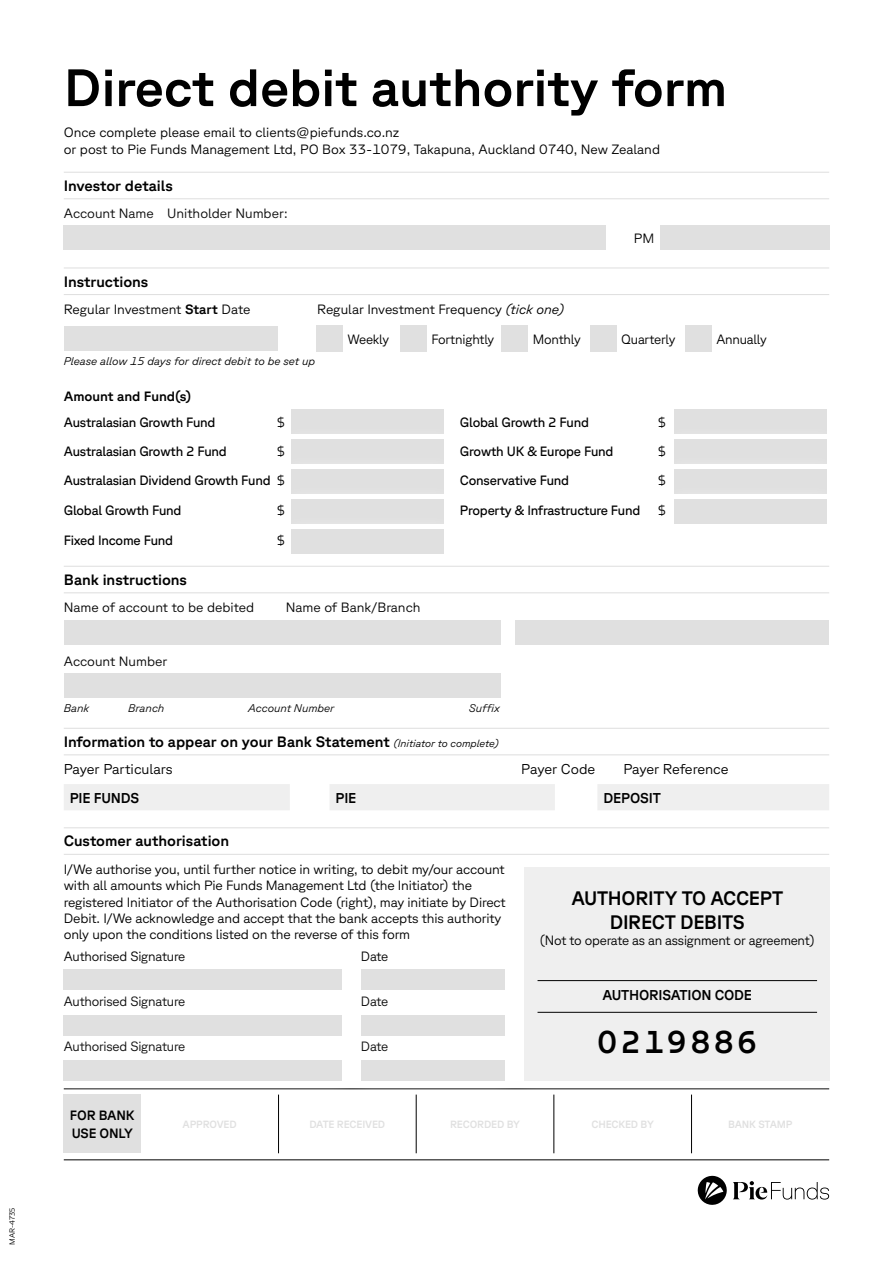
<style>
.page{position:relative;width:893px;height:1263px;background:#fff}
.page>*{position:absolute;margin:0;border:0;box-sizing:border-box;transform-origin:0 0}
.t1{font:500 52.5px "GT Planar";color:#000}
.t2{font:500 31.5px "GT Planar";letter-spacing:.125em;color:#000}
.t3{font:500 19.5px/24px "GT Planar";letter-spacing:-.015em;color:#000;text-align:center}
.t4{font:500 15px "GT Planar";color:#000}
.t5{font:300 14.25px "GT Planar";letter-spacing:-.005em;color:#000}
.t6{font:500 14.25px "GT Planar";letter-spacing:-.015em;color:#000}
.t7{font:300 13.5px/16.2px "GT Planar";letter-spacing:-.01em;color:#000}
.t8{font:13.5px "GT Planar";letter-spacing:-.015em;color:#000}
.t9{font:500 13.5px/18px "GT Planar";letter-spacing:-.01em;color:#000}
.t10{font:300 11.25px "GT Planar Italic 15";color:#000}
.t11{font:500 10.5px "GT Planar";letter-spacing:-.02em;color:#e0e0e0}
.t12{font:300 7.5px "GT Planar";color:#000}
.s1{font-weight:500}
.s2{font-family:"GT Planar Italic 15"}
.s3{font-weight:300}
.s4{font-family:"GT Planar Italic 15";font-weight:300;font-size:10.5px}
</style>
<div class="page">
<svg style="left:698px;top:1176px;width:29px;height:29px"></svg>
<svg style="left:733px;top:1181px;width:96px;height:18px"></svg>
<hr style="left:64px;top:172px;width:765px;height:1px;background:#e0e0e0">
<hr style="left:64px;top:198px;width:765px;height:1px;background:#e0e0e0">
<hr style="left:64px;top:267px;width:765px;height:1px;background:#e0e0e0">
<hr style="left:64px;top:294px;width:765px;height:1px;background:#e0e0e0">
<hr style="left:64px;top:566px;width:765px;height:1px;background:#e0e0e0">
<hr style="left:64px;top:592px;width:765px;height:1px;background:#e0e0e0">
<hr style="left:64px;top:728px;width:765px;height:1px;background:#e0e0e0">
<hr style="left:64px;top:754px;width:765px;height:1px;background:#e0e0e0">
<hr style="left:64px;top:827px;width:765px;height:1px;background:#e0e0e0">
<hr style="left:64px;top:854px;width:765px;height:1px;background:#e0e0e0">
<svg style="left:64px;top:784px;width:765px;height:26px"></svg>
<hr style="left:64px;top:1159px;width:765px;height:1px;background:#000">
<div style="left:509px;top:851px;width:336px;height:245px;background:#fff"></div>
<div style="left:525px;top:867px;width:305px;height:213px;background:#efefef"></div>
<hr style="left:537px;top:1012px;width:280px;height:1px;background:#000">
<hr style="left:537px;top:980px;width:280px;height:1px;background:#000">
<div style="left:64px;top:1094px;width:77px;height:59px;background:#e0e0e0"></div>
<hr style="left:278px;top:1094px;width:1px;height:59px;background:#000">
<hr style="left:416px;top:1094px;width:1px;height:59px;background:#000">
<hr style="left:553px;top:1094px;width:1px;height:59px;background:#000">
<hr style="left:691px;top:1094px;width:1px;height:59px;background:#000">
<div style="left:291px;top:409px;width:153px;height:25px;background:#e0e0e0"></div>
<div style="left:276px;top:424px;width:184px;height:55px;background:#fff;opacity:.57"></div>
<div style="left:291px;top:439px;width:153px;height:25px;background:#e0e0e0"></div>
<div style="left:276px;top:453px;width:184px;height:56px;background:#fff;opacity:.57"></div>
<div style="left:291px;top:469px;width:153px;height:24px;background:#e0e0e0"></div>
<div style="left:276px;top:484px;width:184px;height:55px;background:#fff;opacity:.57"></div>
<div style="left:291px;top:499px;width:153px;height:24px;background:#e0e0e0"></div>
<div style="left:276px;top:514px;width:184px;height:55px;background:#fff;opacity:.57"></div>
<div style="left:291px;top:529px;width:153px;height:25px;background:#e0e0e0"></div>
<div style="left:674px;top:409px;width:153px;height:25px;background:#e0e0e0"></div>
<div style="left:659px;top:424px;width:183px;height:55px;background:#fff;opacity:.57"></div>
<div style="left:674px;top:439px;width:153px;height:25px;background:#e0e0e0"></div>
<div style="left:659px;top:453px;width:183px;height:56px;background:#fff;opacity:.57"></div>
<div style="left:674px;top:469px;width:153px;height:24px;background:#e0e0e0"></div>
<div style="left:659px;top:484px;width:183px;height:55px;background:#fff;opacity:.57"></div>
<div style="left:674px;top:499px;width:153px;height:24px;background:#e0e0e0"></div>
<div style="left:64px;top:326px;width:213px;height:24px;background:#e0e0e0"></div>
<div style="left:64px;top:225px;width:542px;height:24px;background:#e0e0e0"></div>
<div style="left:660px;top:226px;width:169px;height:24px;background:#e0e0e0"></div>
<div style="left:317px;top:325px;width:26px;height:26px;background:#e0e0e0"></div>
<div style="left:400px;top:325px;width:27px;height:26px;background:#e0e0e0"></div>
<div style="left:501px;top:325px;width:26px;height:26px;background:#e0e0e0"></div>
<div style="left:590px;top:325px;width:27px;height:26px;background:#e0e0e0"></div>
<div style="left:685px;top:325px;width:27px;height:26px;background:#e0e0e0"></div>
<div style="left:64px;top:620px;width:437px;height:24px;background:#e0e0e0"></div>
<div style="left:500px;top:605px;width:345px;height:55px;background:#fff"></div>
<div style="left:516px;top:620px;width:313px;height:24px;background:#e0e0e0"></div>
<div style="left:64px;top:674px;width:437px;height:24px;background:#e0e0e0"></div>
<div style="left:361px;top:970px;width:143px;height:20px;background:#e0e0e0"></div>
<div style="left:361px;top:1015px;width:143px;height:21px;background:#e0e0e0"></div>
<div style="left:345px;top:1045px;width:175px;height:51px;background:#fff"></div>
<div style="left:361px;top:1060px;width:143px;height:21px;background:#e0e0e0"></div>
<div style="left:64px;top:970px;width:278px;height:20px;background:#e0e0e0"></div>
<div style="left:64px;top:1015px;width:278px;height:21px;background:#e0e0e0"></div>
<div style="left:48px;top:1045px;width:309px;height:51px;background:#fff"></div>
<div style="left:64px;top:1060px;width:278px;height:21px;background:#e0e0e0"></div>
<p class="t12" style="left:8px;top:1244px;width:38px;rotate:-90deg">MAR-4735</p>
<h1 class="t1" style="left:64px;top:57px;width:665px">Direct debit authority form</h1>
<p class="t7" style="left:64px;top:124px;width:598px">Once complete please email to clients@piefunds.co.nz<br>or post to Pie Funds Management Ltd, PO Box 33-1079, Takapuna, Auckland 0740, New Zealand</p>
<p class="t4" style="left:64px;top:177px;width:111px">Investor details</p>
<p class="t7" style="left:64px;top:205px;width:225px">Account Name Unitholder Number:</p>
<p class="t4" style="left:64px;top:272px;width:86px">Instructions</p>
<p class="t7" style="left:64px;top:300px;width:188px">Regular Investment <span class="s1">Start</span> Date</p>
<p class="t7" style="left:317px;top:300px;width:248px">Regular Investment Frequency <span class="s2">(tick one)</span></p>
<p class="t7" style="left:634px;top:230px;width:22px">PM</p>
<p class="t7" style="left:347px;top:331px;width:43px">Weekly</p>
<p class="t7" style="left:431px;top:331px;width:64px">Fortnightly</p>
<p class="t7" style="left:533px;top:331px;width:49px">Monthly</p>
<p class="t7" style="left:621px;top:331px;width:56px">Quarterly</p>
<p class="t7" style="left:716px;top:331px;width:52px">Annually</p>
<p class="t10" style="left:64px;top:355px;width:253px">Please allow 15 days for direct debit to be set up</p>
<p class="t9" style="left:64px;top:387px;width:129px">Amount and Fund(s)</p>
<p class="t8" style="left:64px;top:414px;width:153px">Australasian Growth Fund</p>
<p class="t7" style="left:277px;top:413px;width:10px">$</p>
<p class="t8" style="left:460px;top:415px;width:131px">Global Growth 2 Fund</p>
<p class="t7" style="left:658px;top:414px;width:10px">$</p>
<p class="t8" style="left:64px;top:444px;width:165px">Australasian Growth 2 Fund</p>
<p class="t7" style="left:277px;top:443px;width:10px">$</p>
<p class="t8" style="left:460px;top:444px;width:155px">Growth UK &amp; Europe Fund</p>
<p class="t7" style="left:658px;top:443px;width:10px">$</p>
<p class="t8" style="left:64px;top:473px;width:223px">Australasian Dividend Growth Fund <span class="s3">$</span></p>
<p class="t8" style="left:460px;top:473px;width:111px">Conservative Fund</p>
<p class="t7" style="left:658px;top:472px;width:10px">$</p>
<p class="t8" style="left:64px;top:502px;width:119px">Global Growth Fund</p>
<p class="t7" style="left:277px;top:502px;width:10px">$</p>
<p class="t8" style="left:460px;top:502px;width:182px">Property &amp; Infrastructure Fund</p>
<p class="t7" style="left:658px;top:502px;width:10px">$</p>
<p class="t8" style="left:64px;top:532px;width:111px">Fixed Income Fund</p>
<p class="t7" style="left:277px;top:532px;width:10px">$</p>
<p class="t4" style="left:64px;top:571px;width:125px">Bank instructions</p>
<p class="t7" style="left:64px;top:599px;width:192px">Name of account to be debited</p>
<p class="t7" style="left:286px;top:599px;width:136px">Name of Bank/Branch</p>
<p class="t7" style="left:64px;top:653px;width:105px">Account Number</p>
<p class="t10" style="left:64px;top:702px;width:27px">Bank</p>
<p class="t10" style="left:128px;top:702px;width:38px">Branch</p>
<p class="t10" style="left:248px;top:702px;width:88px">Account Number</p>
<p class="t10" style="left:469px;top:702px;width:33px">Suffix</p>
<p class="t4" style="left:64px;top:733px;width:436px">Information to appear on your Bank Statement <span class="s4">(Initiator to complete)</span></p>
<p class="t5" style="left:64px;top:760px;width:110px">Payer Particulars</p>
<p class="t5" style="left:521px;top:760px;width:75px">Payer Code</p>
<p class="t5" style="left:623px;top:760px;width:107px">Payer Reference</p>
<p class="t6" style="left:70px;top:789px;width:71px">PIE FUNDS</p>
<p class="t6" style="left:335px;top:789px;width:22px">PIE</p>
<p class="t6" style="left:603px;top:789px;width:59px">DEPOSIT</p>
<p class="t4" style="left:64px;top:832px;width:167px">Customer authorisation</p>
<p class="t7" style="left:64px;top:861px;width:443px">I/We authorise you, until further notice in writing, to debit my/our account with all amounts which Pie Funds Management Ltd (the Initiator) the registered Initiator of the Authorisation Code (right), may initiate by Direct Debit. I/We acknowledge and accept that the bank accepts this authority only upon the conditions listed on the reverse of this form</p>
<p class="t7" style="left:64px;top:948px;width:123px">Authorised Signature</p>
<p class="t7" style="left:361px;top:948px;width:29px">Date</p>
<p class="t7" style="left:64px;top:993px;width:123px">Authorised Signature</p>
<p class="t7" style="left:361px;top:993px;width:29px">Date</p>
<p class="t7" style="left:64px;top:1038px;width:123px">Authorised Signature</p>
<p class="t7" style="left:361px;top:1038px;width:29px">Date</p>
<h3 class="t3" style="left:571px;top:886px;width:213px">AUTHORITY TO ACCEPT<br>DIRECT DEBITS</h3>
<p class="t7" style="left:540px;top:932px;width:277px">(Not to operate as an assignment or agreement)</p>
<p class="t6" style="left:602px;top:987px;width:151px">AUTHORISATION CODE</p>
<h2 class="t2" style="left:597px;top:1023px;width:161px">0219886</h2>
<p class="t9" style="left:70px;top:1106px;width:66px">FOR BANK<br>USE ONLY</p>
<p class="t11" style="left:183px;top:1118px;width:56px">APPROVED</p>
<p class="t11" style="left:309px;top:1118px;width:77px">DATE RECEIVED</p>
<p class="t11" style="left:450px;top:1118px;width:71px">RECORDED BY</p>
<p class="t11" style="left:591px;top:1118px;width:64px">CHECKED BY</p>
<p class="t11" style="left:728px;top:1118px;width:66px">BANK STAMP</p>
</div>
